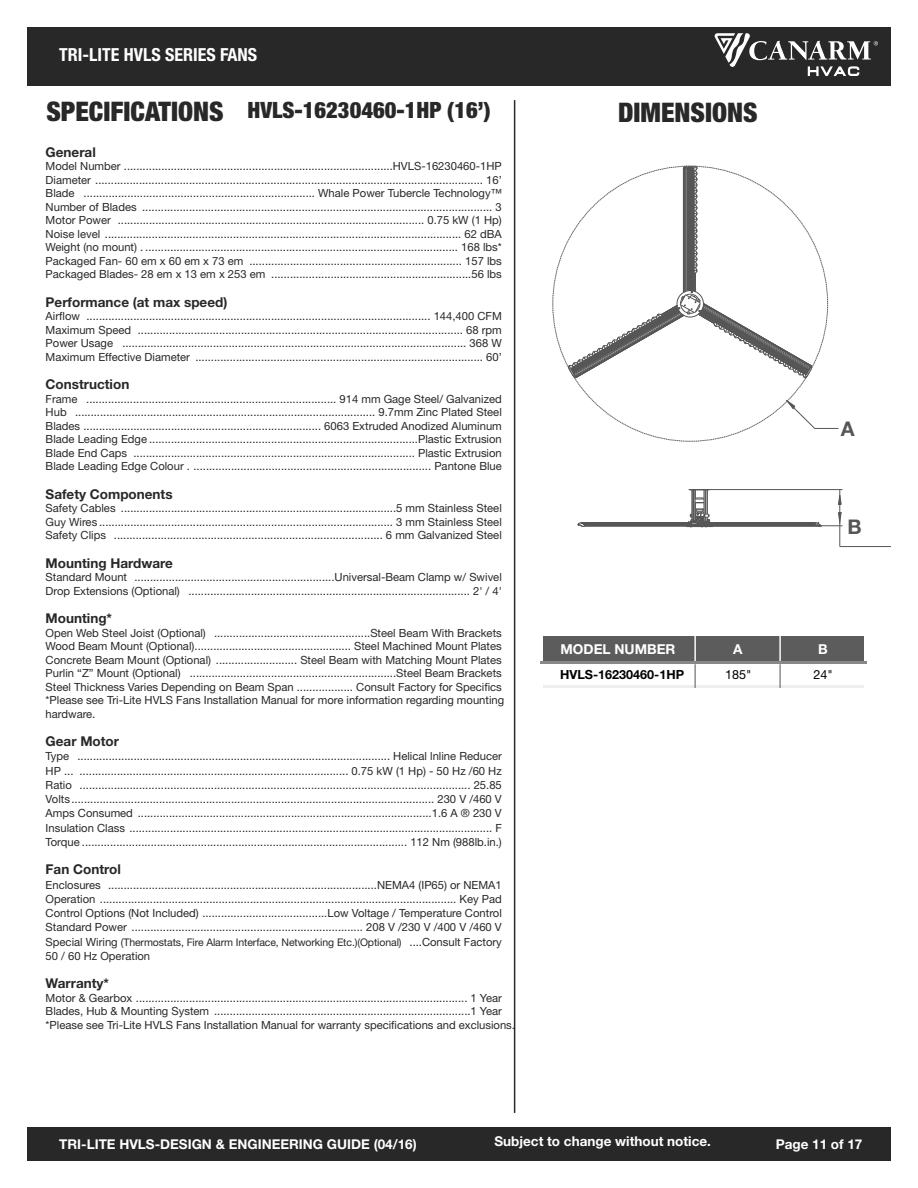
<style>
.page{position:relative;width:918px;height:1188px;background:#fff}
.page>*{position:absolute;margin:0;border:0;box-sizing:border-box;transform-origin:0 0}
.t1{font:900 condensed 27px "Helvetica Neue";color:#282828}
.t2{font:900 condensed 22.5px "Helvetica Neue";color:#282828}
.t3{font:20.25px "Helvetica Neue Bold+T42";color:#565656}
.t4{font:700 condensed 18px "Helvetica Neue";color:#fff}
.t5{font:13.65px "Helvetica Neue Bold+T42";color:#fff}
.t6{font:700 13.5px "Helvetica Neue";color:#282828}
.t7{font:700 13.5px "Helvetica Neue";color:#fff}
.t8{font:12.6px "Helvetica Neue Bold+T42";color:#000}
.t9{font:12.6px "Helvetica Neue+T42";color:#000}
.t10{font:11.25px/13.5px "Helvetica Neue";color:#282828;text-align:justify}
.t11{font:10.5px "Helvetica Neue";letter-spacing:-.01em;color:#282828}
.s1{font-size:12px}
.s2{font-size:11.25px}
</style>
<div class="page">
<div style="left:27px;top:27px;width:864px;height:59px;background:#282828"></div>
<svg style="left:715px;top:33px;width:163px;height:43px"></svg>
<div style="left:27px;top:1127px;width:864px;height:34px;background:#282828"></div>
<svg style="left:838px;top:495px;width:2px;height:10px"></svg>
<hr style="left:688px;top:526px;width:155px;height:1px;background:#565656">
<hr style="left:689px;top:489px;width:154px;height:1px;background:#565656">
<hr style="left:840px;top:546px;width:51px;height:1px;background:#565656">
<svg style="left:838px;top:512px;width:3px;height:35px"></svg>
<hr style="left:840px;top:490px;width:1px;height:34px;background:#565656">
<svg style="left:568px;top:166px;width:245px;height:212px"></svg>
<hr style="left:584px;top:524px;width:107px;height:1px;background:#565656">
<hr style="left:585px;top:525px;width:108px;height:1px;background:#565656">
<hr style="left:584px;top:523px;width:104px;height:1px;background:#565656">
<svg style="left:577px;top:522px;width:9px;height:5px"></svg>
<svg style="left:686px;top:489px;width:136px;height:39px"></svg>
<svg style="left:786px;top:400px;width:53px;height:29px"></svg>
<hr style="left:514px;top:100px;width:1px;height:1013px;background:#282828">
<div style="left:541px;top:634px;width:324px;height:29px;background:#5c5c5c"></div>
<hr style="left:541px;top:685px;width:324px;height:2px;background:#eee">
<hr style="left:540px;top:633px;width:3px;height:28px;background:#fff">
<hr style="left:694px;top:636px;width:2px;height:25px;background:#fff">
<hr style="left:779px;top:636px;width:2px;height:25px;background:#fff">
<hr style="left:864px;top:636px;width:3px;height:25px;background:#fff">
<hr style="left:540px;top:664px;width:3px;height:23px;background:#fff">
<hr style="left:694px;top:664px;width:2px;height:23px;background:#888">
<hr style="left:779px;top:664px;width:2px;height:23px;background:#888">
<hr style="left:864px;top:664px;width:3px;height:23px;background:#fff">
<hr style="left:543px;top:633px;width:324px;height:3px;background:#fff">
<hr style="left:540px;top:661px;width:327px;height:3px;background:#888">
<h3 class="t4" style="left:59px;top:44px;width:199px">TRI-LITE HVLS SERIES FANS</h3>
<h1 class="t1" style="left:46px;top:96px;width:179px">SPECIFICATIONS</h1>
<h2 class="t2" style="left:247px;top:97px;width:245px">HVLS-16230460-1HP (16’)</h2>
<p class="t6" style="left:46px;top:147px;width:52px">General</p>
<p class="t10" style="left:46px;top:161px;width:458px">Model Number ......................................................................................HVLS-16230460-1HP Diameter ............................................................................................................................ 16’ Blade .......................................................................... Whale Power Tubercle Technology™ Number of Blades ................................................................................................................ 3<br>Motor Power .................................................................................................. 0.75 kW (1 Hp)<br>Noise level .................................................................................................................. 62 dBA Weight (no mount) . .................................................................................................... 168 lbs* Packaged Fan- 60 em x 60 em x 73 em .................................................................... 157 lbs Packaged Blades- 28 em x 13 em x 253 em ................................................................56 lbs</p>
<p class="t6" style="left:46px;top:297px;width:183px">Performance (at max speed)</p>
<p class="t10" style="left:46px;top:311px;width:458px">Airflow .............................................................................................................. 144,400 CFM Maximum Speed ........................................................................................................ 68 rpm Power Usage .............................................................................................................. 368 W Maximum Effective Diameter ............................................................................................ 60’</p>
<p class="t6" style="left:46px;top:380px;width:85px">Construction</p>
<p class="t10" style="left:46px;top:393px;width:458px">Frame ................................................................................ 914 mm Gage Steel/ Galvanized Hub ................................................................................................ 9.7mm Zinc Plated Steel Blades ............................................................................ 6063 Extruded Anodized Aluminum Blade Leading Edge ......................................................................................Plastic Extrusion Blade End Caps .......................................................................................... Plastic Extrusion Blade Leading Edge Colour . ............................................................................ Pantone Blue</p>
<p class="t6" style="left:46px;top:489px;width:129px">Safety Components</p>
<p class="t10" style="left:46px;top:503px;width:458px">Safety Cables ........................................................................................5 mm Stainless Steel Guy Wires .............................................................................................. 3 mm Stainless Steel Safety Clips ...................................................................................... 6 mm Galvanized Steel</p>
<p class="t6" style="left:46px;top:558px;width:129px">Mounting Hardware</p>
<p class="t10" style="left:46px;top:572px;width:458px">Standard Mount ................................................................Universal-Beam Clamp w/ Swivel<br>Drop Extensions (Optional) .......................................................................................... 2' / 4'</p>
<p class="t6" style="left:46px;top:614px;width:68px">Mounting*</p>
<p class="t10" style="left:46px;top:627px;width:460px;text-align:left">Open Web Steel Joist (Optional) ..................................................Steel Beam With Brackets Wood Beam Mount (Optional).................................................. Steel Machined Mount Plates Concrete Beam Mount (Optional) .......................... Steel Beam with Matching Mount Plates Purlin “Z” Mount (Optional) ..................................................................Steel Beam Brackets Steel Thickness Varies Depending on Beam Span .................. Consult Factory for Specifics *Please see Tri-Lite HVLS Fans Installation Manual for more information regarding mounting hardware<span class="s1">.</span></p>
<p class="t6" style="left:46px;top:737px;width:75px">Gear Motor</p>
<p class="t10" style="left:46px;top:750px;width:458px;line-height:14.2px">Type .................................................................................................... Helical lnline Reducer HP ... ...................................................................................... 0.75 kW (1 Hp) - 50 Hz /60 Hz Ratio ............................................................................................................................. 25.85<br>Volts.................................................................................................................... 230 V /460 V Amps Consumed ..............................................................................................1.6 A ® 230 V Insulation Class .................................................................................................................... F Torque ........................................................................................................ 112 Nm (988lb.in.)</p>
<p class="t6" style="left:46px;top:865px;width:77px">Fan Control</p>
<p class="t10" style="left:46px;top:879px;width:458px;line-height:14.2px">Enclosures ......................................................................................NEMA4 (IP65) or NEMA1<br>Operation .................................................................................................................. Key Pad Control Options (Not Included) ........................................Low Voltage / Temperature Control Standard Power .......................................................................... 208 V /230 V /400 V /460 V</p>
<p class="t11" style="left:46px;top:938px;width:458px"><span class="s2">Special Wiring</span> (Thermostats, Fire Alarm Interface, Networking Etc.)(Optional) <span class="s2">....Consult Factory</span></p>
<p class="t10" style="left:46px;top:950px;width:106px">50 / 60 Hz Operation</p>
<p class="t6" style="left:46px;top:979px;width:65px">Warranty*</p>
<p class="t10" style="left:46px;top:992px;width:471px;text-align:left">Motor &amp; Gearbox .......................................................................................................... 1 Year<br>Blades, Hub &amp; Mounting System ..................................................................................1 Year *Please see Tri-Lite HVLS Fans Installation Manual for warranty specifications and exclusions.</p>
<h1 class="t1" style="left:618px;top:97px;width:141px">DIMENSIONS</h1>
<h3 class="t3" style="left:841px;top:421px;width:15px">A</h3>
<h3 class="t3" style="left:847px;top:519px;width:16px">B</h3>
<p class="t5" style="left:561px;top:644px;width:117px">MODEL NUMBER</p>
<p class="t5" style="left:733px;top:644px;width:11px">A</p>
<p class="t5" style="left:818px;top:638px;width:11px">B</p>
<p class="t8" style="left:560px;top:670px;width:125px">HVLS-16230460-1HP</p>
<p class="t9" style="left:725px;top:670px;width:28px">185"</p>
<p class="t9" style="left:814px;top:670px;width:21px">24"</p>
<p class="t7" style="left:494px;top:1137px;width:218px">Subject to change without notice.</p>
<p class="t7" style="left:59px;top:1139px;width:359px">TRI-LITE HVLS-DESIGN &amp; ENGINEERING GUIDE (04/16)</p>
<p class="t7" style="left:776px;top:1139px;width:88px">Page 11 of 17</p>
</div>
